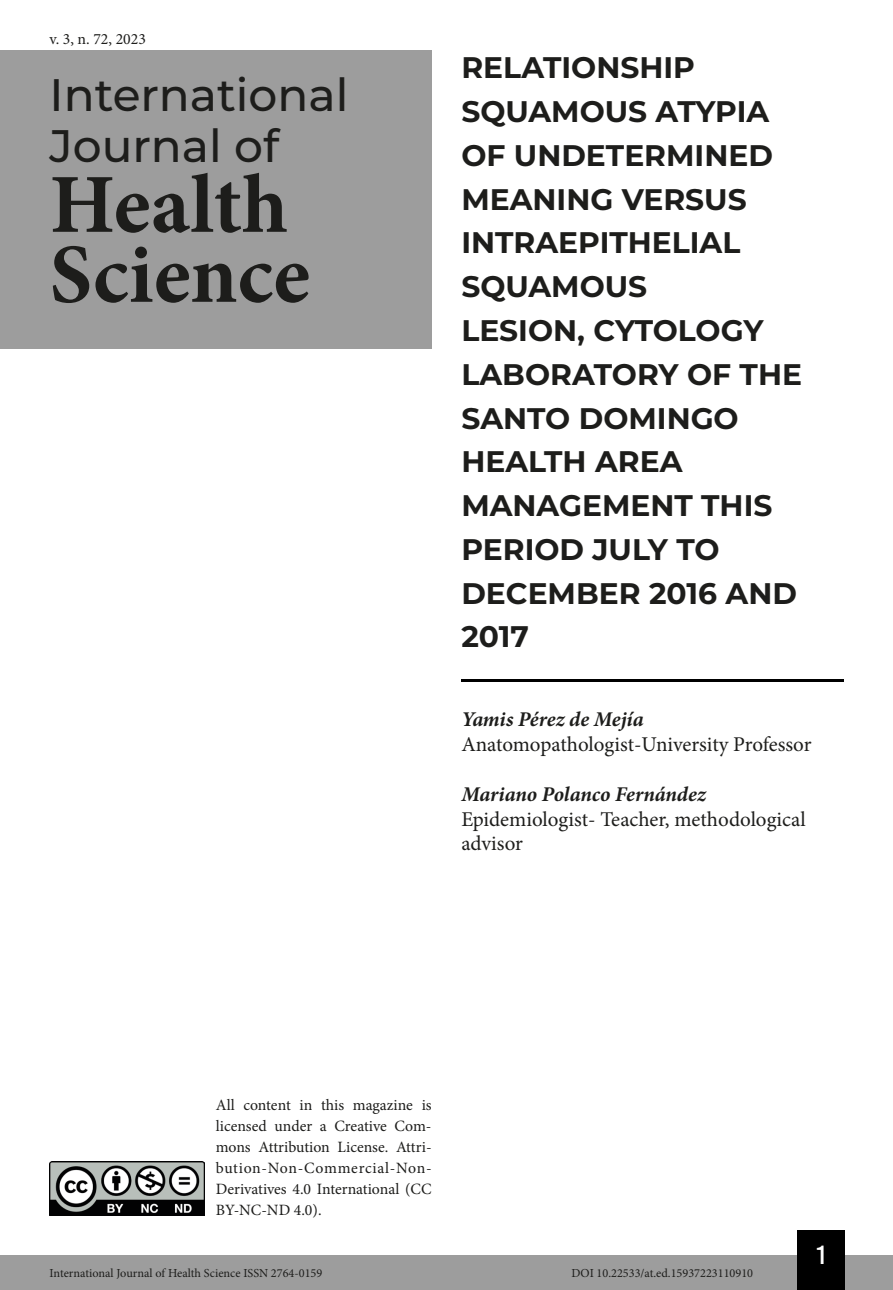
<style>
.page{position:relative;width:893px;height:1290px;background:#fff}
.page>*{position:absolute;margin:0;border:0;box-sizing:border-box;transform-origin:0 0}
.t1{font:700 84px/70px "Minion Pro";color:#1d1d1b}
.t2{font:500 45.5px/50.8px "Montserrat";color:#1d1d1b}
.t3{font:700 29.75px/43.8px "Montserrat";color:#1d1d1b}
.t4{font:26.25px "Bebas Kai";color:#fff}
.t5{font:21px/24.5px "Minion Pro";letter-spacing:-.005em;color:#1d1d1b}
.t6{font:italic 700 21px "Minion Pro";letter-spacing:-.005em;color:#1d1d1b}
.t7{font:15.75px/21px "Minion Pro";color:#1d1d1b;text-align:justify}
.t8{font:12.25px "Minion Pro";color:#1d1d1b}
</style>
<div class="page">
<div style="left:0;top:1255px;width:893px;height:35px;background:#9d9d9d"></div>
<div style="left:797px;top:1230px;width:48px;height:60px;background:#000"></div>
<img style="left:50px;top:1161px;width:154px;height:54px">
<div style="left:0;top:50px;width:432px;height:298px;background:#9d9d9d"></div>
<hr style="left:461px;top:680px;width:382px;height:2px;background:#000">
<p class="t7" style="left:50px;top:28px;width:98px">v. 3, n. 72, 2023</p>
<h2 class="t2" style="left:50px;top:68px;width:300px">International<br>Journal of</h2>
<h1 class="t1" style="left:50px;top:169px;width:262px">Health<br>Science</h1>
<p class="t3" style="left:461px;top:44px;width:342px">RELATIONSHIP<br>SQUAMOUS ATYPIA<br>OF UNDETERMINED<br>MEANING VERSUS<br>INTRAEPITHELIAL<br>SQUAMOUS<br>LESION, CYTOLOGY<br>LABORATORY OF THE<br>SANTO DOMINGO<br>HEALTH AREA<br>MANAGEMENT THIS<br>PERIOD JULY TO<br>DECEMBER 2016 AND<br>2017</p>
<p class="t6" style="left:461px;top:704px;width:184px">Yamis Pérez de Mejía</p>
<p class="t5" style="left:461px;top:732px;width:352px">Anatomopathologist-University Professor</p>
<p class="t6" style="left:461px;top:779px;width:246px">Mariano Polanco Fernández</p>
<p class="t5" style="left:461px;top:807px;width:346px">Epidemiologist- Teacher, methodological advisor</p>
<p class="t7" style="left:216px;top:1095px;width:217px">All content in this magazine is licensed under a Creative Com&shy;mons Attribution License. Attri&shy;bution-Non-Commercial-Non-Derivatives 4.0 International (CC BY-NC-ND 4.0).</p>
<p class="t4" style="left:817px;top:1241px;width:10px">1</p>
<p class="t8" style="left:50px;top:1265px;width:274px">International Journal of Health Science ISSN 2764-0159</p>
<p class="t8" style="left:571px;top:1265px;width:183px">DOI 10.22533/at.ed.15937223110910</p>
</div>
